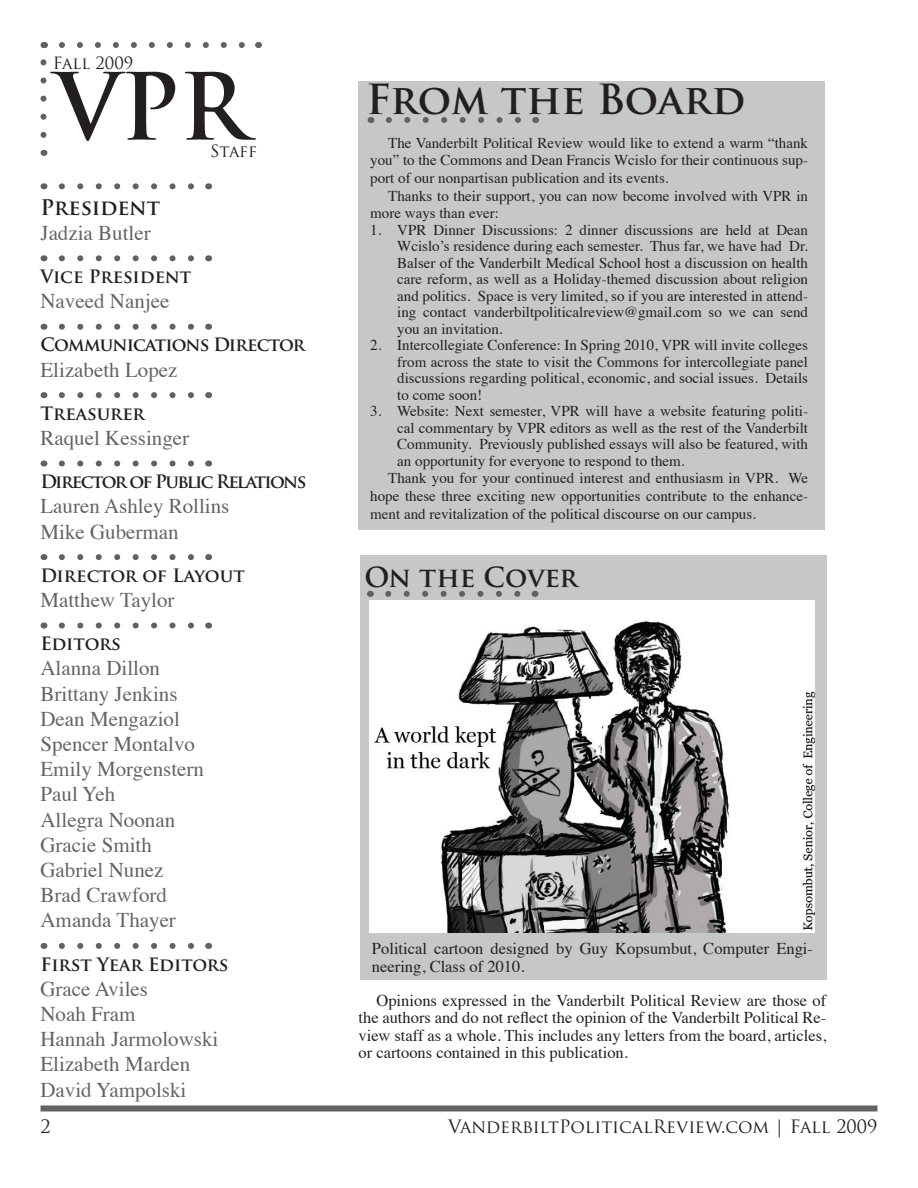
<style>
.page{position:relative;width:918px;height:1188px;background:#fff}
.page>*{position:absolute;margin:0;border:0;box-sizing:border-box;transform-origin:0 0}
.t1{font:700 90px "Trajan Pro";color:#231f20}
.t2{font:700 40.5px "Trajan Pro";color:#231f20}
.t3{font:700 27px "Trajan Pro";color:#231f20}
.t4{font:21px/25.2px "Times";color:#646467}
.t5{font:700 21px "Trajan Pro";color:#231f20}
.t6{font:700 18px "Trajan Pro";letter-spacing:-.03em;color:#231f20}
.t7{font:18px "Trajan Pro";color:#231f20}
.t8{font:700 18px "Trajan Pro";letter-spacing:-.09em;color:#231f20}
.t9{font:700 18px "Trajan Pro";color:#231f20}
.t10{font:700 18px "Trajan Pro";letter-spacing:-.005em;color:#231f20}
.t11{font:16.5px/17.5px "Times";color:#231f20;text-align:justify}
.t12{font:16.5px "Trajan Pro";color:#231f20}
.t13{font:15px/16.5px "Times";color:#231f20;text-align:justify}
</style>
<div class="page">
<div style="left:40px;top:1106px;width:838px;height:6px;background:#616264"></div>
<div style="left:360px;top:555px;width:466px;height:425px;background:#c6c7c8"></div>
<div style="left:358px;top:81px;width:467px;height:449px;background:#c6c7c8"></div>
<svg style="left:62px;top:183px;width:132px;height:6px"></svg>
<svg style="left:62px;top:255px;width:132px;height:6px"></svg>
<svg style="left:62px;top:324px;width:132px;height:6px"></svg>
<svg style="left:62px;top:392px;width:132px;height:6px"></svg>
<svg style="left:62px;top:461px;width:132px;height:6px"></svg>
<svg style="left:62px;top:554px;width:132px;height:6px"></svg>
<svg style="left:62px;top:623px;width:132px;height:6px"></svg>
<svg style="left:62px;top:943px;width:132px;height:6px"></svg>
<svg style="left:62px;top:42px;width:183px;height:6px"></svg>
<svg style="left:40px;top:59px;width:6px;height:76px"></svg>
<svg style="left:388px;top:591px;width:133px;height:6px"></svg>
<img style="left:369px;top:600px;width:445px;height:332px">
<svg style="left:389px;top:117px;width:132px;height:6px"></svg>
<p class="t12" style="left:53px;top:53px;width:82px">Fall 2009</p>
<h1 class="t1" style="left:55px;top:51px;width:194px">VPR</h1>
<p class="t12" style="left:210px;top:141px;width:48px">Staff</p>
<h3 class="t5" style="left:40px;top:194px;width:121px">President</h3>
<h3 class="t4" style="left:40px;top:218px;width:112px">Jadzia Butler</h3>
<p class="t9" style="left:40px;top:265px;width:152px">Vice President</p>
<h3 class="t4" style="left:40px;top:287px;width:130px">Naveed Nanjee</h3>
<p class="t6" style="left:40px;top:334px;width:266px">Communications Director</p>
<h3 class="t4" style="left:40px;top:355px;width:139px">Elizabeth Lopez</h3>
<p class="t9" style="left:40px;top:402px;width:106px">Treasurer</p>
<h3 class="t4" style="left:40px;top:423px;width:150px">Raquel Kessinger</h3>
<p class="t8" style="left:40px;top:470px;width:268px">Director of Public Relations</p>
<h3 class="t4" style="left:40px;top:492px;width:190px">Lauren Ashley Rollins<br>Mike Guberman</h3>
<p class="t10" style="left:40px;top:564px;width:206px">Director of Layout</p>
<h3 class="t4" style="left:40px;top:585px;width:136px">Matthew Taylor</h3>
<p class="t6" style="left:40px;top:632px;width:82px">Editors</p>
<h3 class="t4" style="left:40px;top:654px;width:165px">Alanna Dillon<br>Brittany Jenkins<br>Dean Mengaziol<br>Spencer Montalvo<br>Emily Morgenstern<br>Paul Yeh<br>Allegra Noonan<br>Gracie Smith<br>Gabriel Nunez<br>Brad Crawford<br>Amanda Thayer</h3>
<p class="t6" style="left:40px;top:953px;width:190px">First Year Editors</p>
<h3 class="t4" style="left:40px;top:974px;width:179px">Grace Aviles<br>Noah Fram<br>Hannah Jarmolowski<br>Elizabeth Marden<br>David Yampolski</h3>
<h2 class="t2" style="left:366px;top:74px;width:381px">From the Board</h2>
<p class="t13" style="left:370px;top:133px;width:439px;line-height:17.7px;text-indent:18px">The Vanderbilt Political Review would like to extend a warm “thank you” to the Commons and Dean Francis Wcislo for their continuous sup&shy;port of our nonpartisan publication and its events.</p>
<p class="t13" style="left:370px;top:185px;width:439px;line-height:17.7px;text-indent:18px">Thanks to their support, you can now become involved with VPR in more ways than ever:</p>
<p class="t13" style="left:397px;top:220px;width:412px;text-indent:-27px">1. VPR Dinner Discussions: 2 dinner discussions are held at Dean Wcislo’s residence during each semester. Thus far, we have had Dr.<br>Balser of the Vanderbilt Medical School host a discussion on health care reform, as well as a Holiday-themed discussion about religion and politics. Space is very limited, so if you are interested in attend&shy;ing contact vanderbiltpoliticalreview@gmail.com so we can send you an invitation.</p>
<p class="t13" style="left:397px;top:336px;width:412px;text-indent:-27px">2. Intercollegiate Conference: In Spring 2010, VPR will invite colleges from across the state to visit the Commons for intercollegiate panel discussions regarding political, economic, and social issues. Details to come soon!</p>
<p class="t13" style="left:370px;top:402px;width:439px">3. Website: Next semester, VPR will have a website featuring politi-</p>
<p class="t13" style="left:397px;top:418px;width:412px">cal commentary by VPR editors as well as the rest of the Vanderbilt</p>
<p class="t13" style="left:397px;top:435px;width:412px">Community. Previously published essays will also be featured, with</p>
<p class="t13" style="left:397px;top:451px;width:289px">an opportunity for everyone to respond to them.</p>
<p class="t13" style="left:388px;top:469px;width:421px">Thank you for your continued interest and enthusiasm in VPR. We</p>
<p class="t13" style="left:370px;top:486px;width:439px">hope these three exciting new opportunities contribute to the enhance-</p>
<p class="t13" style="left:370px;top:504px;width:387px">ment and revitalization of the political discourse on our campus.</p>
<h3 class="t3" style="left:364px;top:560px;width:215px">On the Cover</h3>
<p class="t11" style="left:372px;top:939px;width:443px">Political cartoon designed by Guy Kopsumbut, Computer Engi&shy;neering, Class of 2010.</p>
<p class="t11" style="left:358px;top:990px;width:469px;text-indent:18px">Opinions expressed in the Vanderbilt Political Review are those of the authors and do not reflect the opinion of the Vanderbilt Political Re&shy;view staff as a whole. This includes any letters from the board, articles, or cartoons contained in this publication.</p>
<p class="t7" style="left:40px;top:1115px;width:12px">2</p>
<p class="t7" style="left:448px;top:1115px;width:431px">VanderbiltPoliticalReview.com | Fall 2009</p>
</div>
